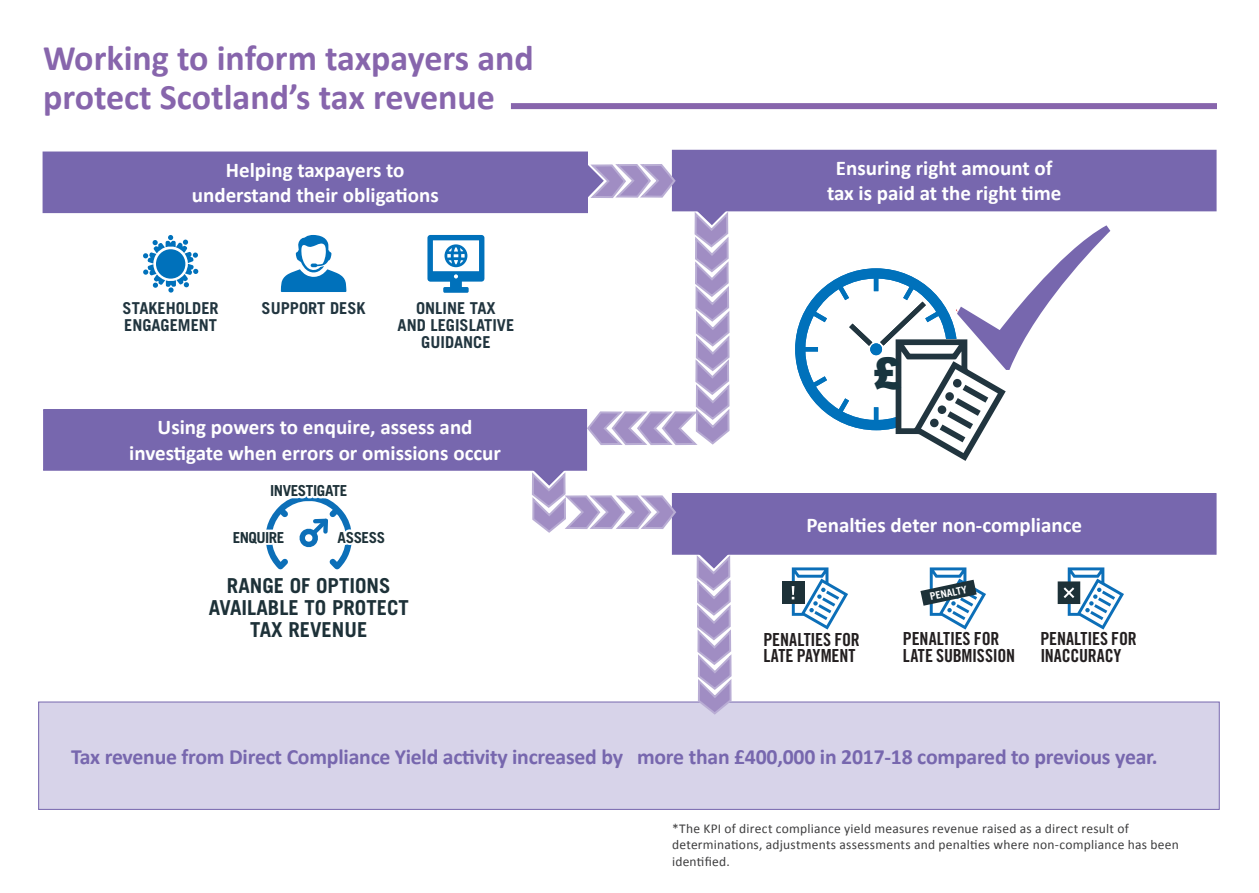
<style>
.page{position:relative;width:1259px;height:893px;background:#fff}
.page>*{position:absolute;margin:0;border:0;box-sizing:border-box;transform-origin:0 0}
.t1{font:900 43.65px "Arial";color:#18353f}
.t2{font:700 36.3px "Trade Gothic LT";color:#fff}
.t3{font:700 36px/39px "Calibri";color:#8765ac}
.t4{font:700 21.75px "Calibri";letter-spacing:-.01em;color:#7767ae}
.t5{font:700 21px/25.2px "Calibri";color:#fff;text-align:center}
.t6{font:700 20.55px/21.8px "Trade Gothic LT";color:#1d3138;text-align:center}
.t7{font:18px/16.5px "Trade Gothic LT Bold Cond Twenty";letter-spacing:-.01em;color:#231f20}
.t8{font:700 16.35px/17.2px "Trade Gothic LT";color:#21353f;text-align:center}
.t9{font:700 16.2px/17.1px "Trade Gothic LT";color:#1d3138}
.t10{font:700 15.15px "Trade Gothic LT";letter-spacing:-.03em;color:#1d3138}
.t11{font:13.5px/16.5px "Calibri";letter-spacing:.015em;color:#3e3e3f}
.t12{font:700 10.2px "Trade Gothic LT";color:#fff}
</style>
<div class="page">
<div style="left:43px;top:152px;width:544px;height:61px;background:#7767ae"></div>
<div style="left:511px;top:103px;width:706px;height:6px;background:#8765ac"></div>
<svg style="left:281px;top:235px;width:65px;height:57px"></svg>
<svg style="left:427px;top:235px;width:57px;height:58px"></svg>
<svg style="left:143px;top:235px;width:55px;height:58px"></svg>
<div style="left:156px;top:249px;width:29px;height:30px;background:#0071bb;border-radius:50%"></div>
<div style="left:44px;top:410px;width:542px;height:60px;background:#7767ae"></div>
<div style="left:43px;top:409px;width:544px;height:62px;border:1px solid #7767ae"></div>
<div style="left:672px;top:494px;width:544px;height:60px;background:#7767ae"></div>
<div style="left:672px;top:493px;width:544px;height:62px;border:1px solid #7767ae"></div>
<div style="left:672px;top:150px;width:544px;height:61px;background:#7767ae"></div>
<div style="left:39px;top:702px;width:1180px;height:107px;background:#d7d3e9"></div>
<div style="left:38px;top:702px;width:1181px;height:108px;border:1px solid #7767ae"></div>
<svg style="left:587px;top:162px;width:89px;height:37px"></svg>
<svg style="left:585px;top:208px;width:146px;height:239px"></svg>
<svg style="left:531px;top:469px;width:146px;height:65px"></svg>
<svg style="left:695px;top:553px;width:38px;height:162px"></svg>
<svg style="left:795px;top:225px;width:315px;height:236px"></svg>
<svg style="left:266px;top:496px;width:86px;height:74px"></svg>
<svg style="left:920px;top:567px;width:66px;height:63px"></svg>
<svg style="left:1057px;top:567px;width:67px;height:63px"></svg>
<div style="left:782px;top:581px;width:22px;height:23px;background:#1d3138"></div>
<svg style="left:791px;top:567px;width:57px;height:63px"></svg>
<h3 class="t3" style="left:43px;top:38px;width:492px">Working to inform taxpayers and protect Scotland’s tax revenue</h3>
<p class="t5" style="left:192px;top:157px;width:248px">Helping taxpayers to understand their obligations</p>
<p class="t8" style="left:123px;top:299px;width:98px;text-align:left">STAKEHOLDER<br>ENGAGEMENT</p>
<p class="t8" style="left:262px;top:299px;width:105px">SUPPORT DESK</p>
<p class="t8" style="left:397px;top:299px;width:118px">ONLINE TAX<br>AND LEGISLATIVE<br>GUIDANCE</p>
<p class="t5" style="left:129px;top:415px;width:373px">Using powers to enquire, assess and investigate when errors or omissions occur</p>
<h2 class="t2" style="left:158px;top:419px;width:22px">£</h2>
<p class="t10" style="left:270px;top:481px;width:79px">INVESTIGATE</p>
<p class="t8" style="left:281px;top:486px;width:67px">RECEIVED</p>
<p class="t10" style="left:233px;top:528px;width:53px">ENQUIRE</p>
<p class="t10" style="left:338px;top:528px;width:49px">ASSESS</p>
<p class="t6" style="left:209px;top:575px;width:201px">RANGE OF OPTIONS<br>AVAILABLE TO PROTECT<br>TAX REVENUE</p>
<p class="t8" style="left:276px;top:611px;width:76px">PAYMENTS<br>ON TIME</p>
<p class="t5" style="left:827px;top:155px;width:236px">Ensuring right amount of tax is paid at the right time</p>
<h1 class="t1" style="left:872px;top:342px;width:31px">£</h1>
<p class="t5" style="left:806px;top:512px;width:277px">Penalties deter non-compliance</p>
<p class="t12" style="left:929px;top:591px;width:39px;rotate:-12deg">PENALTY</p>
<p class="t8" style="left:807px;top:628px;width:103px">LATE PAYMENT</p>
<p class="t9" style="left:763px;top:629px;width:104px">PENALTIES FOR<br>LATE PAYMENT</p>
<p class="t9" style="left:1039px;top:629px;width:104px;text-align:center">PENALTIES FOR<br>INACCURACY</p>
<p class="t9" style="left:901px;top:629px;width:104px">PENALTIES FOR<br>LATE PAYMENT</p>
<p class="t7" style="left:763px;top:631px;width:98px">PENALTIES FOR<br>LATE PAYMENT</p>
<p class="t7" style="left:903px;top:630px;width:113px">PENALTIES FOR<br>LATE SUBMISSION</p>
<p class="t7" style="left:1040px;top:630px;width:98px">PENALTIES FOR<br>INACCURACY</p>
<p class="t4" style="left:71px;top:743px;width:1088px">Tax revenue from Direct Compliance Yield activity increased by more than £400,000 in 2017-18 compared to previous year.</p>
<p class="t11" style="left:672px;top:820px;width:508px">*The KPI of direct compliance yield measures revenue raised as a direct result of determinations, adjustments assessments and penalties where non-compliance has been identified.</p>
</div>
